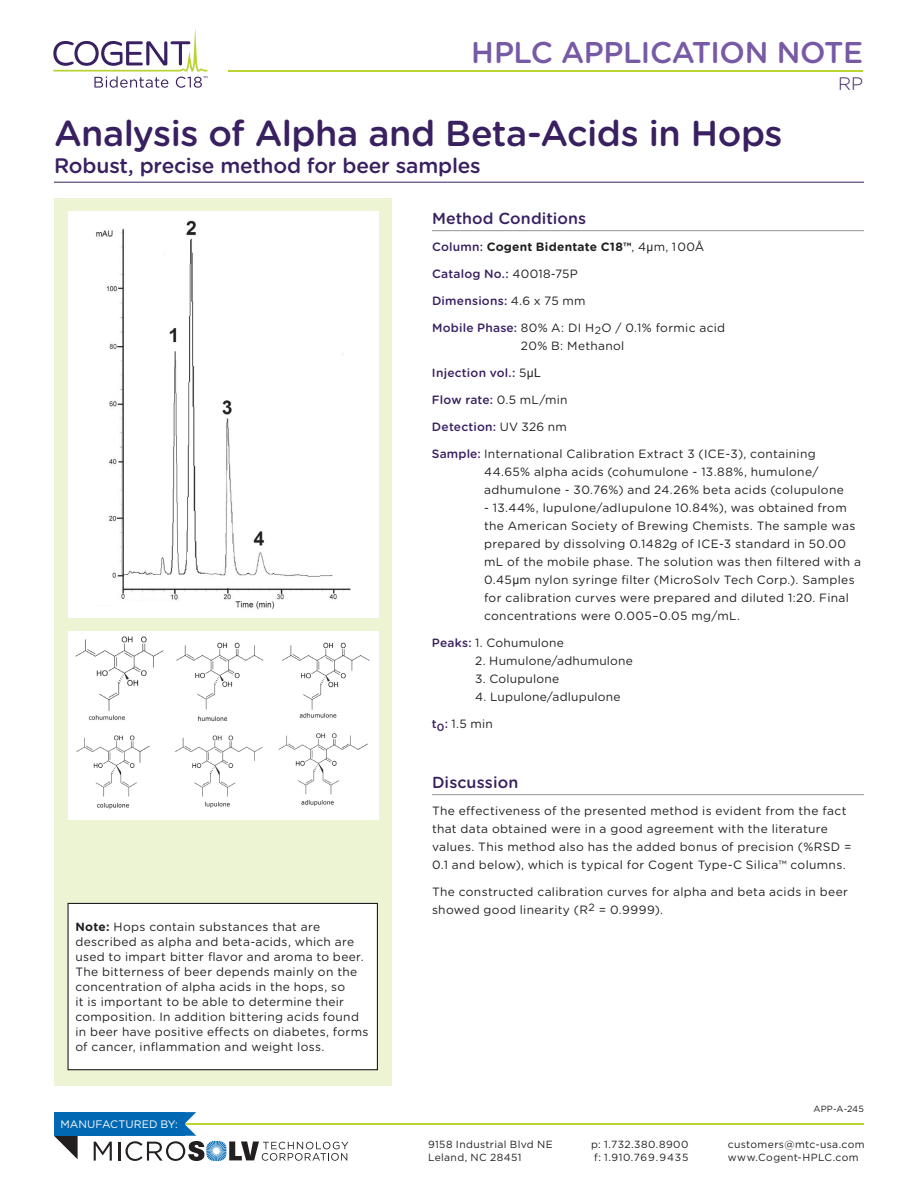
<style>
.page{position:relative;width:918px;height:1188px;background:#fff}
.page>*{position:absolute;margin:0;border:0;box-sizing:border-box;transform-origin:0 0}
.t1{font:500 36px "Gotham Rounded";letter-spacing:-.015em;color:#392060}
.t2{font:500 30px "Gotham Rounded";letter-spacing:-.015em;color:#775aa6}
.t3{font:500 21px "Gotham Rounded";letter-spacing:-.01em;color:#392060}
.t4{font:300 18px "Gotham Rounded";color:#392060}
.t5{font:500 16.05px "Gotham Rounded";letter-spacing:.005em;color:#392060}
.t6{font:12px/18px "Gotham Rounded";letter-spacing:.025em;color:#231f20}
.t7{font:500 12px "Gotham Rounded";letter-spacing:.015em;color:#392060}
.t8{font:700 12px "Gotham Rounded";letter-spacing:.015em;color:#231f20}
.t9{font:10.8px "Gotham";color:#fff}
.t10{font:10.35px/12.5px "Gotham";letter-spacing:.035em;color:#231f20}
.t11{font:9px "Gotham Rounded";letter-spacing:.015em;color:#231f20}
.s1{font-weight:500;color:#392060}
.s2{font-weight:400}
.s3{font-family:"Arial";font-weight:400}
.s4{font-weight:400;color:#231f20}
.s5{font-family:"Arial";font-weight:400;color:#231f20}
.s6{font-family:"Arial"}
.s7{font-weight:700}
</style>
<div class="page">
<div style="left:54px;top:198px;width:338px;height:887px;background:#edf4d4"></div>
<div style="left:68px;top:631px;width:311px;height:189px;background:#fff"></div>
<hr style="left:54px;top:182px;width:810px;height:1px;background:#392060">
<hr style="left:432px;top:230px;width:432px;height:1px;background:#939598">
<hr style="left:432px;top:794px;width:432px;height:1px;background:#939598">
<hr style="left:159px;top:1123px;width:705px;height:2px;background:#b8d432">
<svg style="left:54px;top:1136px;width:24px;height:23px"></svg>
<div style="left:54px;top:1112px;width:130px;height:24px;background:#0168b3"></div>
<svg style="left:94px;top:1142px;width:18px;height:19px"></svg>
<svg style="left:118px;top:1112px;width:230px;height:49px"></svg>
<div style="left:68px;top:903px;width:309px;height:167px;background:#fff"></div>
<div style="left:67px;top:903px;width:311px;height:167px;border:1px solid #231f20"></div>
<div style="left:68px;top:212px;width:311px;height:406px;background:#fff"></div>
<hr style="left:228px;top:70px;width:635px;height:2px;background:#b8d432">
<svg style="left:53px;top:27px;width:154px;height:61px"></svg>
<img style="left:96px;top:220px;width:255px;height:389px">
<img style="left:75px;top:636px;width:295px;height:173px">
<h2 class="t2" style="left:471px;top:31px;width:393px">HPLC APPLICATION NOTE</h2>
<h3 class="t4" style="left:838px;top:72px;width:27px">RP</h3>
<h1 class="t1" style="left:54px;top:107px;width:730px">Analysis of Alpha and Beta-Acids in Hops</h1>
<h3 class="t3" style="left:54px;top:150px;width:428px">Robust, precise method for beer samples</h3>
<h3 class="t5" style="left:432px;top:207px;width:156px">Method Conditions</h3>
<p class="t8" style="left:432px;top:238px;width:274px"><span class="s1">Column:</span> Cogent Bidentate C18™<span class="s2">, 4</span><span class="s3">µ</span><span class="s2">m, 1 00Å</span></p>
<p class="t7" style="left:432px;top:265px;width:147px">Catalog No.: <span class="s4">40018-75P</span></p>
<p class="t7" style="left:432px;top:292px;width:155px">Dimensions: <span class="s4">4.6 x 75 mm</span></p>
<p class="t6" style="left:521px;top:319px;width:206px;text-indent:-89px"><span class="s1">Mobile Phase:</span> 80% A: DI H<sub>2</sub>O / 0.1% formic acid<br>20% B: Methanol</p>
<p class="t7" style="left:432px;top:364px;width:110px">Injection vol.: <span class="s4">5</span><span class="s5">µL</span></p>
<p class="t7" style="left:432px;top:391px;width:137px">Flow rate: <span class="s4">0.5 mL/min</span></p>
<p class="t7" style="left:432px;top:418px;width:136px">Detection: <span class="s4">UV 326 nm</span></p>
<p class="t6" style="left:484px;top:445px;width:361px;text-indent:-52px"><span class="s1">Sample:</span> International Calibration Extract 3 (ICE-3), containing<br>44.65% alpha acids (cohumulone - 13.88%, humulone/ adhumulone - 30.76%) and 24.26% beta acids (colupulone</p>
<p class="t6" style="left:484px;top:499px;width:378px">- 13.44%, lupulone/adlupulone 10.84%), was obtained from the American Society of Brewing Chemists. The sample was prepared by dissolving 0.1482g of ICE-3 standard in 50.00 mL of the mobile phase. The solution was then filtered with a 0.45<span class="s6">µ</span>m nylon syringe filter (MicroSolv Tech Corp.). Samples for calibration curves were prepared and diluted 1:20. Final concentrations were 0.005–0.05 mg/mL.</p>
<p class="t6" style="left:432px;top:634px;width:133px"><span class="s1">Peaks:</span> 1. Cohumulone</p>
<p class="t6" style="left:475px;top:652px;width:159px">2. Humulone/adhumulone</p>
<p class="t6" style="left:475px;top:670px;width:85px">3. Colupulone</p>
<p class="t6" style="left:475px;top:688px;width:147px">4. Lupulone/adlupulone</p>
<p class="t6" style="left:432px;top:715px;width:62px"><span class="s1">t</span><sub>0</sub><span class="s1">:</span> 1.5 min</p>
<p class="t6" style="left:75px;top:919px;width:295px;line-height:15px"><span class="s7">Note:</span> Hops contain substances that are described as alpha and beta-acids, which are used to impart bitter flavor and aroma to beer.<br>The bitterness of beer depends mainly on the concentration of alpha acids in the hops, so<br>it is important to be able to determine their composition. In addition bittering acids found in beer have positive effects on diabetes, forms of cancer, inflammation and weight loss.</p>
<p class="t9" style="left:60px;top:1118px;width:119px">manufactured by:</p>
<h3 class="t5" style="left:432px;top:771px;width:88px">Discussion</h3>
<p class="t6" style="left:432px;top:802px;width:421px">The effectiveness of the presented method is evident from the fact that data obtained were in a good agreement with the literature values. This method also has the added bonus of precision (%RSD = 0.1 and below), which is typical for Cogent Type-C Silica™ columns.</p>
<p class="t6" style="left:432px;top:883px;width:418px">The constructed calibration curves for alpha and beta acids in beer showed good linearity (R<sup>2</sup> = 0.9999).</p>
<p class="t11" style="left:814px;top:1102px;width:52px">APP-A-245</p>
<p class="t10" style="left:428px;top:1138px;width:117px">9158 Industrial B lvd NE<br>Leland, NC 28451</p>
<p class="t10" style="left:591px;top:1138px;width:99px">p: 1.732.380.8900 f: 1.910.769.9435</p>
<p class="t10" style="left:728px;top:1138px;width:138px">customers@mtc-usa.com www.Cogent-HPLC.com</p>
</div>
